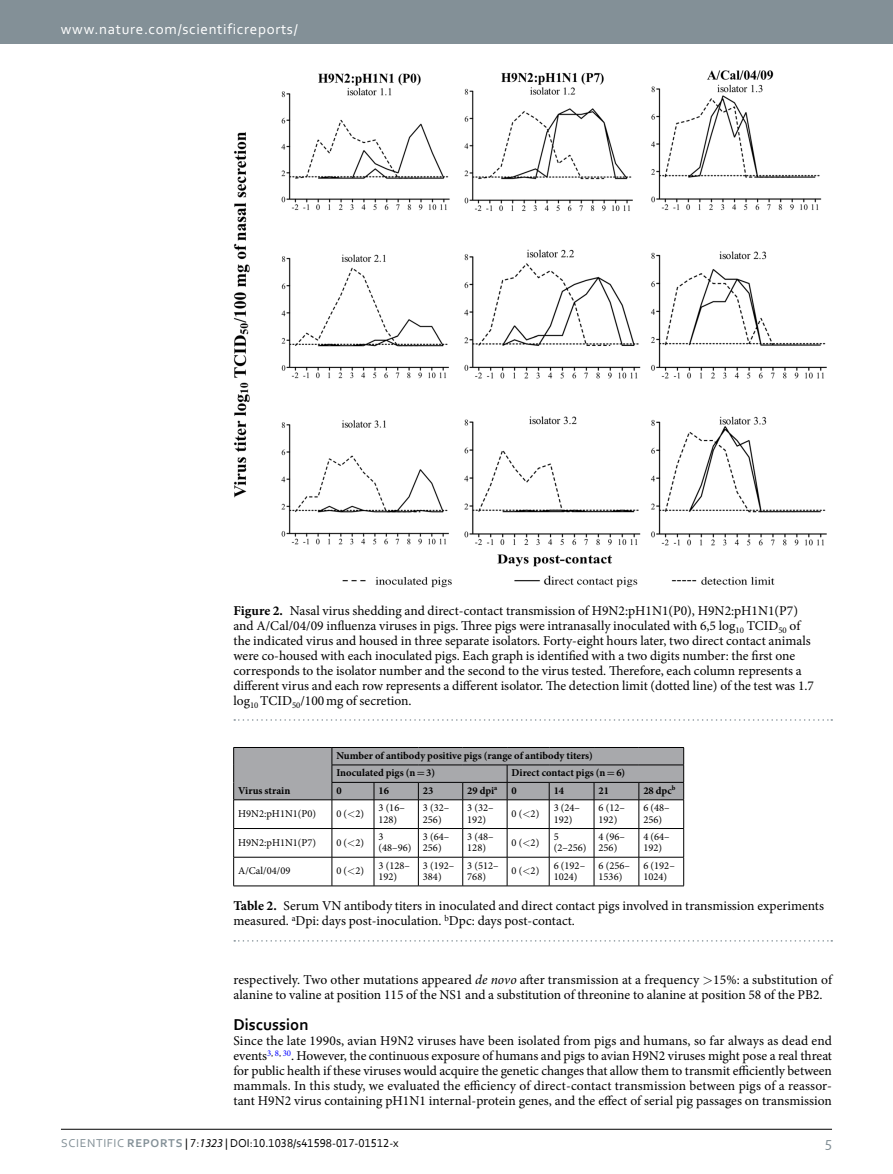
<style>
.page{position:relative;width:893px;height:1174px;background:#fff}
.page>*{position:absolute;margin:0;border:0;box-sizing:border-box;transform-origin:0 0}
.t1{font:700 16.5px "Corbel";color:#000}
.t2{font:15px "Corbel 2";letter-spacing:.045em;color:#fff}
.t3{font:15px "Corbel 2";color:#839097}
.t4{font:13.5px/15px "Minion Pro";color:#000}
.t5{font:12px "Corbel";color:#000}
.t6{font:10.5px/11.2px "Minion Pro";color:#000}
.t7{font:700 10.5px/17.4px "Minion Pro";color:#000}
.s1{font-weight:700}
.s2{font-style:italic}
.s3{font-family:"Corbel 2";color:#839097}
.s4{font-family:"Corbel Bold 2";color:#839097}
.s5{font-family:"Myriad Pro";font-style:italic}
</style>
<div class="page">
<div style="left:0;top:0;width:893px;height:43px;background:#839097"></div>
<hr style="left:61px;top:1129px;width:771px;height:1px;background:#000">
<img style="left:233px;top:70px;width:594px;height:517px">
<svg style="left:234px;top:719px;width:598px;height:1px"></svg>
<svg style="left:234px;top:940px;width:598px;height:1px"></svg>
<hr style="left:233px;top:885px;width:99px;height:1px;background:#000">
<hr style="left:332px;top:885px;width:42px;height:1px;background:#000">
<hr style="left:374px;top:885px;width:44px;height:1px;background:#000">
<hr style="left:418px;top:885px;width:45px;height:1px;background:#000">
<hr style="left:463px;top:885px;width:44px;height:1px;background:#000">
<hr style="left:507px;top:885px;width:42px;height:1px;background:#000">
<hr style="left:549px;top:885px;width:45px;height:1px;background:#000">
<hr style="left:594px;top:885px;width:45px;height:1px;background:#000">
<hr style="left:639px;top:885px;width:45px;height:1px;background:#000">
<svg style="left:233px;top:747px;width:451px;height:138px"></svg>
<p class="t2" style="left:61px;top:19px;width:238px">www.nature.com/scientificreports/</p>
<p class="t4" style="left:233px;top:603px;width:582px"><span class="s1">Figure 2.</span> Nasal virus shedding and direct-contact transmission of H9N2:pH1N1(P0), H9N2:pH1N1(P7) and A/Cal/04/09 influenza viruses in pigs. Three pigs were intranasally inoculated with 6,5 log<sub>10</sub> TCID<sub>50</sub> of the indicated virus and housed in three separate isolators. Forty-eight hours later, two direct contact animals were co-housed with each inoculated pigs. Each graph is identified with a two digits number: the first one corresponds to the isolator number and the second to the virus tested. Therefore, each column represents a different virus and each row represents a different isolator. The detection limit (dotted line) of the test was 1.7 log<sub>10</sub> TCID<sub>50</sub>/100mg of secretion.</p>
<p class="t7" style="left:238px;top:781px;width:54px">Virus strain</p>
<p class="t7" style="left:336px;top:746px;width:258px">Number of antibody positive pigs (range of antibody titers)<br>Inoculated pigs (n 3)</p>
<p class="t7" style="left:512px;top:764px;width:115px">Direct contact pigs (n 6)</p>
<p class="t7" style="left:336px;top:781px;width:7px">0</p>
<p class="t7" style="left:378px;top:781px;width:12px">16</p>
<p class="t7" style="left:423px;top:781px;width:12px">23</p>
<p class="t7" style="left:467px;top:781px;width:32px">29 dpi<sup>a</sup></p>
<p class="t7" style="left:512px;top:781px;width:7px">0</p>
<p class="t7" style="left:554px;top:781px;width:12px">14</p>
<p class="t7" style="left:598px;top:781px;width:12px">21</p>
<p class="t7" style="left:643px;top:781px;width:34px">28 dpc<sup>b</sup></p>
<p class="t6" style="left:238px;top:808px;width:79px">H9N2:pH1N1(P0)</p>
<p class="t6" style="left:336px;top:808px;width:29px">0 ( 2)</p>
<p class="t6" style="left:378px;top:802px;width:28px">3 (16–<br>128)</p>
<p class="t6" style="left:423px;top:802px;width:28px">3 (32–<br>256)</p>
<p class="t6" style="left:467px;top:802px;width:28px">3 (32–<br>192)</p>
<p class="t6" style="left:512px;top:808px;width:29px">0 ( 2)</p>
<p class="t6" style="left:554px;top:802px;width:28px">3 (24–<br>192)</p>
<p class="t6" style="left:599px;top:802px;width:28px">6 (12–<br>192)</p>
<p class="t6" style="left:643px;top:802px;width:28px">6 (48–<br>256)</p>
<p class="t6" style="left:238px;top:836px;width:79px">H9N2:pH1N1(P7)</p>
<p class="t6" style="left:336px;top:836px;width:29px">0 ( 2)</p>
<p class="t6" style="left:378px;top:831px;width:34px">3 (48–96)</p>
<p class="t6" style="left:423px;top:831px;width:28px">3 (64–<br>256)</p>
<p class="t6" style="left:467px;top:831px;width:28px">3 (48–<br>128)</p>
<p class="t6" style="left:512px;top:836px;width:29px">0 ( 2)</p>
<p class="t6" style="left:554px;top:831px;width:34px">5 (2–256)</p>
<p class="t6" style="left:599px;top:831px;width:28px">4 (96–<br>256)</p>
<p class="t6" style="left:643px;top:831px;width:28px">4 (64–<br>192)</p>
<p class="t6" style="left:238px;top:865px;width:54px">A/Cal/04/09</p>
<p class="t6" style="left:336px;top:865px;width:29px">0 ( 2)</p>
<p class="t6" style="left:378px;top:859px;width:33px">3 (128–<br>192)</p>
<p class="t6" style="left:423px;top:859px;width:33px">3 (192–<br>384)</p>
<p class="t6" style="left:467px;top:859px;width:33px">3 (512–<br>768)</p>
<p class="t6" style="left:512px;top:865px;width:29px">0 ( 2)</p>
<p class="t6" style="left:554px;top:859px;width:33px">6 (192–<br>1024)</p>
<p class="t6" style="left:599px;top:859px;width:33px">6 (256–<br>1536)</p>
<p class="t6" style="left:643px;top:859px;width:33px">6 (192–<br>1024)</p>
<p class="t4" style="left:233px;top:898px;width:592px"><span class="s1">Table 2.</span> Serum VN antibody titers in inoculated and direct contact pigs involved in transmission experiments measured. <sup>a</sup>Dpi: days post-inoculation. <sup>b</sup>Dpc: days post-contact.</p>
<p class="t4" style="left:233px;top:972px;width:600px">respectively. Two other mutations appeared <span class="s2">de novo</span> after transmission at a frequency 15%: a substitution of alanine to valine at position 115 of the NS1 and a substitution of threonine to alanine at position 58 of the PB2.</p>
<p class="t1" style="left:233px;top:1014px;width:77px">Discussion</p>
<p class="t4" style="left:233px;top:1033px;width:600px;text-align:justify">Since the late 1990s, avian H9N2 viruses have been isolated from pigs and humans, so far always as dead end events<sup>3</sup><sup>,</sup> <sup>8</sup><sup>,</sup> <sup>30</sup>. However, the continuous exposure of humans and pigs to avian H9N2 viruses might pose a real threat for public health if these viruses would acquire the genetic changes that allow them to transmit efficiently between mammals. In this study, we evaluated the efficiency of direct-contact transmission between pigs of a reassor&shy;tant H9N2 virus containing pH1N1 internal-protein genes, and the effect of serial pig passages on transmission</p>
<p class="t5" style="left:61px;top:1135px;width:339px"><span class="s3">SCIentIFIC</span> <span class="s4">REPORTS</span> | 7:<span class="s5">1323</span> | DOI:10.1038/s41598-017-01512-x</p>
<p class="t3" style="left:825px;top:1132px;width:9px">5</p>
</div>
